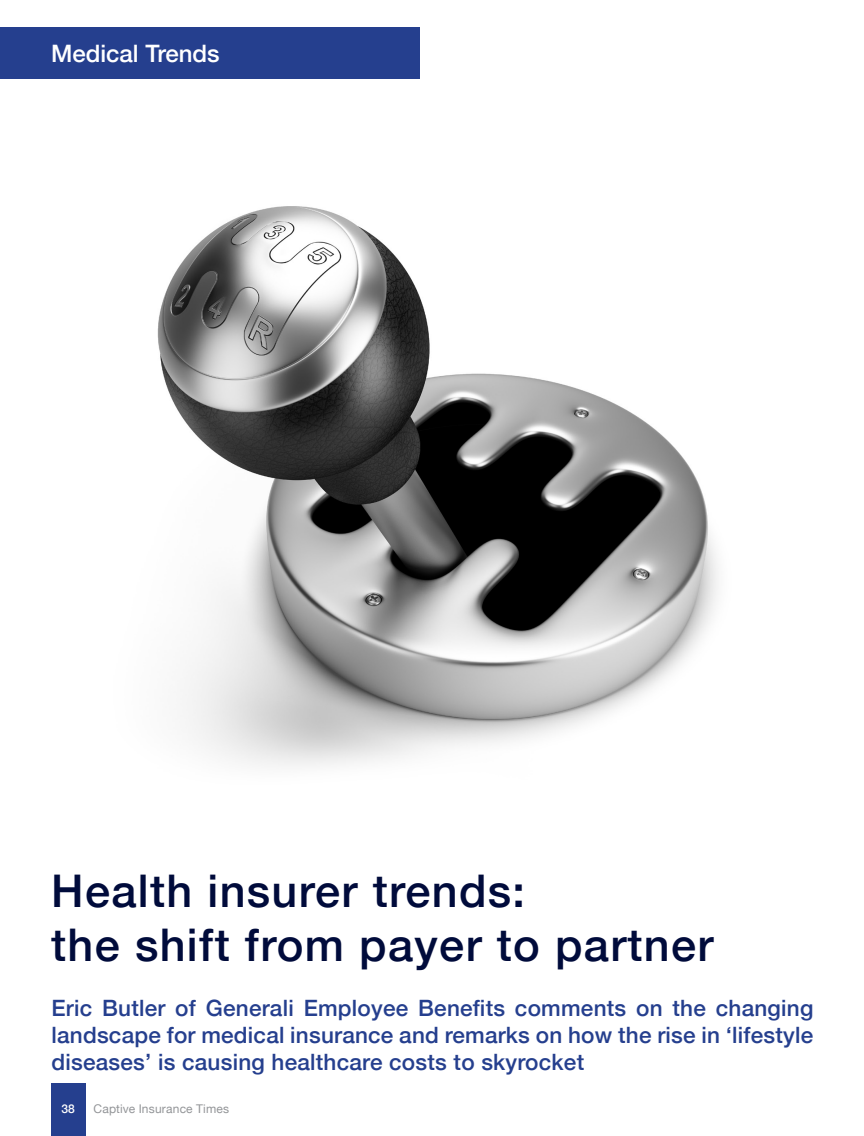
<style>
.page{position:relative;width:864px;height:1136px;background:#fff}
.page>*{position:absolute;margin:0;border:0;box-sizing:border-box;transform-origin:0 0}
.t1{font:500 45px "Helvetica Neue";letter-spacing:.03em;color:#000b3b}
.Baseline_Snap{font:500 24px "Helvetica Neue";color:#fff}
.Baseline_Snap-2{font:500 22.5px/27px "Helvetica Neue";letter-spacing:.01em;color:#253f8e;text-align:justify}
.t2{font:12px "Helvetica Neue";letter-spacing:.015em;color:#939598}
.t3{font:500 12px "Helvetica Neue";color:#fff}
</style>
<div class="page">
<div style="left:51px;top:1083px;width:34px;height:52px;background:#253f8e"></div>
<div style="left:0;top:28px;width:419px;height:51px;background:#253f8e"></div>
<img style="left:157px;top:206px;width:561px;height:560px">
<p class="Baseline_Snap" style="left:51px;top:34px;width:170px">Medical Trends</p>
<p class="t1" style="left:51px;top:855px;width:475px">Health insurer trends:</p>
<p class="t1" style="left:51px;top:909px;width:663px">the shift from payer to partner</p>
<p class="Baseline_Snap-2" style="left:51px;top:992px;width:763px">Eric Butler of Generali Employee Benefits comments on the changing landscape for medical insurance and remarks on how the rise in ‘lifestyle diseases’ is causing healthcare costs to skyrocket</p>
<p class="t3" style="left:61px;top:1099px;width:15px">38</p>
<p class="t2" style="left:94px;top:1100px;width:137px">Captive Insurance Times</p>
</div>
